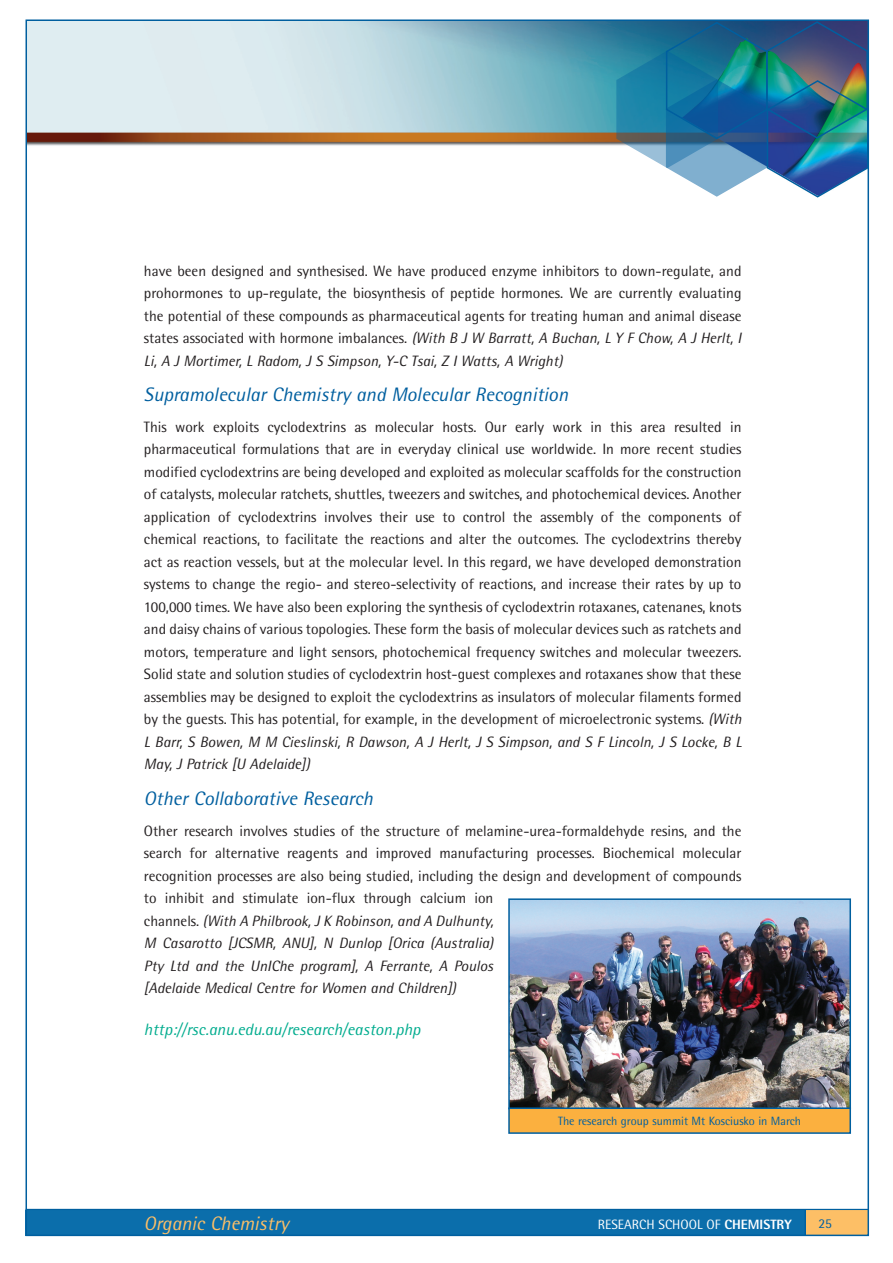
<style>
.page{position:relative;width:893px;height:1263px;background:#fff}
.page>*{position:absolute;margin:0;border:0;box-sizing:border-box;transform-origin:0 0}
.t1{font:italic 19.5px "Rotis Semi Sans";color:#005f9f}
.t2{font:italic 19.5px "Rotis Semi Sans";color:#fdbf66}
.t3{font:italic 16.5px "Rotis Semi Sans";color:#00ac8e}
.t4{font:15px/22.5px "Rotis Semi Sans";color:#231f20;text-align:justify}
.t5{font:13.5px "Rotis Semi Sans";color:#fff}
.t6{font:13.5px "Rotis Semi Sans";color:#005f9f}
.t7{font:12px "Rotis Semi Sans";color:#005f9f}
.s1{font-style:italic}
.s2{font-weight:800}
</style>
<div class="page">
<div style="left:806px;top:1209px;width:62px;height:27px;background:#fdbf66"></div>
<div style="left:26px;top:1210px;width:780px;height:25px;background:#0b6eab"></div>
<hr style="left:26px;top:1209px;width:843px;height:1px;background:#005f9f">
<svg style="left:805px;top:1210px;width:1px;height:23px"></svg>
<img style="left:29px;top:22px;width:587px;height:124px">
<img style="left:616px;top:20px;width:254px;height:178px">
<img style="left:511px;top:901px;width:337px;height:205px">
<div style="left:508px;top:898px;width:343px;height:211px;border:2px solid #005f9f"></div>
<div style="left:509px;top:1108px;width:341px;height:25px;background:#fbb03f"></div>
<div style="left:508px;top:1107px;width:343px;height:27px;border:2px solid #005f9f"></div>
<p class="t4" style="left:144px;top:259px;width:599px">have been designed and synthesised. We have produced enzyme inhibitors to down-regulate, and prohormones to up-regulate, the biosynthesis of peptide hormones. We are currently evaluating the potential of these compounds as pharmaceutical agents for treating human and animal disease states associated with hormone imbalances. <span class="s1">(With B J W Barratt, A Buchan, L Y F Chow, A J Herlt, I Li, A J Mortimer, L Radom, J S Simpson, Y-C Tsai, Z I Watts, A Wright)</span></p>
<h1 class="t1" style="left:144px;top:382px;width:426px">Supramolecular Chemistry and Molecular Recognition</h1>
<p class="t4" style="left:144px;top:415px;width:599px">This work exploits cyclodextrins as molecular hosts. Our early work in this area resulted in pharmaceutical formulations that are in everyday clinical use worldwide. In more recent studies modified cyclodextrins are being developed and exploited as molecular scaffolds for the construction of catalysts, molecular ratchets, shuttles, tweezers and switches, and photochemical devices. Another application of cyclodextrins involves their use to control the assembly of the components of chemical reactions, to facilitate the reactions and alter the outcomes. The cyclodextrins thereby act as reaction vessels, but at the molecular level. In this regard, we have developed demonstration systems to change the regio- and stereo-selectivity of reactions, and increase their rates by up to 100,000 times. We have also been exploring the synthesis of cyclodextrin rotaxanes, catenanes, knots and daisy chains of various topologies. These form the basis of molecular devices such as ratchets and motors, temperature and light sensors, photochemical frequency switches and molecular tweezers.<br>Solid state and solution studies of cyclodextrin host-guest complexes and rotaxanes show that these assemblies may be designed to exploit the cyclodextrins as insulators of molecular filaments formed by the guests. This has potential, for example, in the development of microelectronic systems. <span class="s1">(With L Barr, S Bowen, M M Cieslinski, R Dawson, A J Herlt, J S Simpson, and S F Lincoln, J S Locke, B L May, J Patrick [U Adelaide])</span></p>
<h1 class="t1" style="left:144px;top:786px;width:230px">Other Collaborative Research</h1>
<p class="t4" style="left:144px;top:819px;width:599px;text-align:left">Other research involves studies of the structure of melamine-urea-formaldehyde resins, and the search for alternative reagents and improved manufacturing processes. Biochemical molecular recognition processes are also being studied, including the design and development of compounds to inhibit and stimulate ion-flux through calcium ion<br>channels. <span class="s1">(With A Philbrook, J K Robinson, and A Dulhunty,<br>M Casarotto [JCSMR, ANU], N Dunlop [Orica (Australia)<br>Pty Ltd and the UnIChe program], A Ferrante, A Poulos<br>[Adelaide Medical Centre for Women and Children])</span></p>
<p class="t3" style="left:144px;top:1020px;width:278px">http://rsc.anu.edu.au/research/easton.php</p>
<h1 class="t2" style="left:144px;top:1211px;width:146px">Organic Chemistry</h1>
<p class="t7" style="left:558px;top:1114px;width:245px">The research group summit Mt Kosciusko in March</p>
<p class="t5" style="left:598px;top:1216px;width:195px">RESEARCH SCHOOL OF <span class="s2">CHEMISTRY</span></p>
<p class="t6" style="left:818px;top:1215px;width:15px">25</p>
</div>
